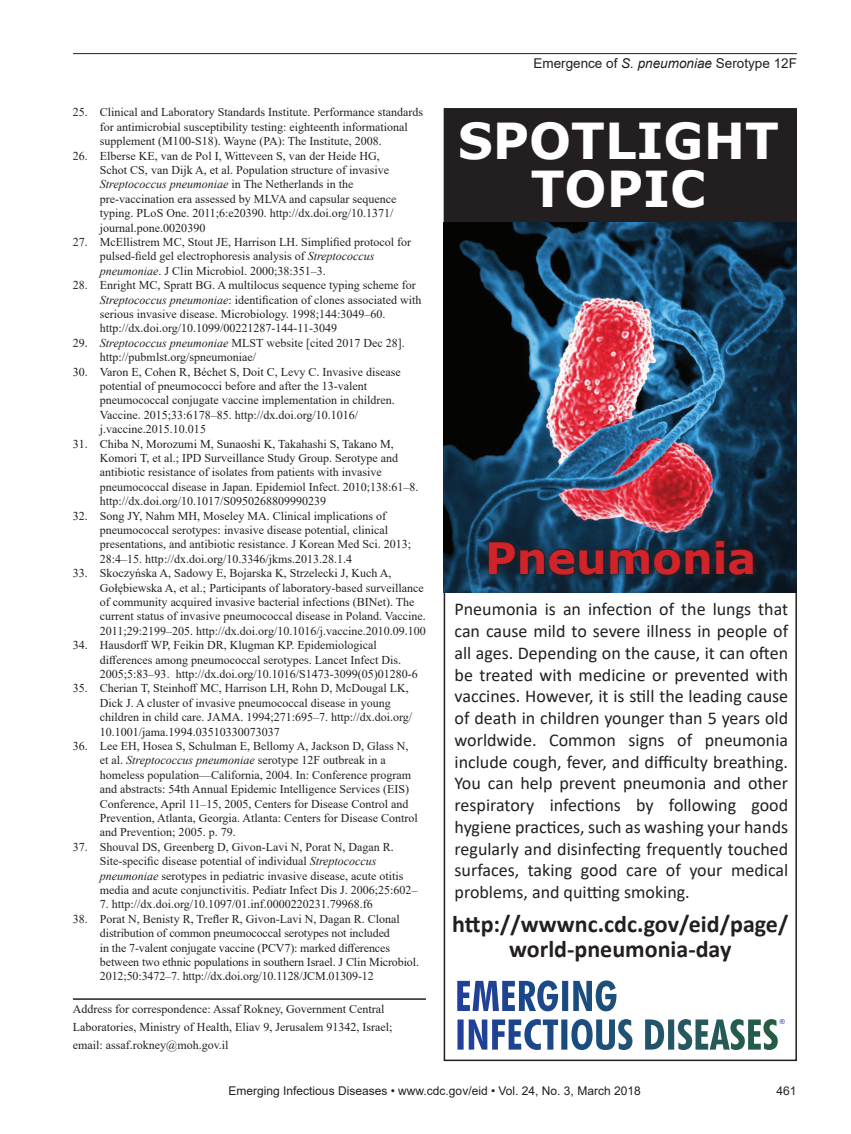
<style>
.page{position:relative;width:851px;height:1134px;background:#fff}
.page>*{position:absolute;margin:0;border:0;box-sizing:border-box;transform-origin:0 0}
.Bio{font:700 49.5px "Verdana";color:#fff}
.t1{font:700 43.05px "Verdana";color:#d1232a}
.t2{font:700 24px/25.8px "Calibri";color:#231f20;text-align:center}
.t3{font:18px/21.8px "Calibri";color:#231f20;text-align:justify}
.Running_Head{font:13.5px "Arial";color:#231f20}
.References{font:12px/14.4px "Times New Roman";color:#231f20}
.Correspondence{font:12px/18px "Times New Roman";color:#231f20}
.t4{font:12px "Arial";color:#231f20}
.t5{font:6.9px "Arial";color:#223f99}
.s1{font-style:italic}
</style>
<div class="page">
<hr style="left:73px;top:53px;width:723px;height:1px;background:#231f20">
<div style="left:444px;top:110px;width:352px;height:124px;background:#231f20"></div>
<hr style="left:73px;top:998px;width:353px;height:2px;background:#231f20">
<img style="left:443px;top:223px;width:353px;height:369px">
<svg style="left:484px;top:535px;width:276px;height:47px;background:#13324a"></svg>
<svg style="left:488px;top:540px;width:266px;height:35px;background:#1a2a37"></svg>
<svg style="left:457px;top:980px;width:320px;height:70px"></svg>
<p class="References" style="left:100px;top:105px;width:324px;text-indent:-27px">25. Clinical and Laboratory Standards Institute. Performance standards for antimicrobial susceptibility testing: eighteenth informational supplement (M100-S18). Wayne (PA): The Institute, 2008.</p>
<p class="References" style="left:100px;top:148px;width:298px;text-indent:-27px">26. Elberse KE, van de Pol I, Witteveen S, van der Heide HG, Schot CS, van Dijk A, et al. Population structure of invasive <span class="s1">Streptococcus pneumoniae</span> in The Netherlands in the pre-vaccination era assessed by MLVA and capsular sequence typing. PLoS One. 2011;6:e20390. http://dx.doi.org/10.1371/ journal.pone.0020390</p>
<p class="References" style="left:100px;top:234px;width:313px;text-indent:-27px">27. McEllistrem MC, Stout JE, Harrison LH. Simplified protocol for pulsed-field gel electrophoresis analysis of <span class="s1">Streptococcus pneumoniae</span>. J Clin Microbiol. 2000;38:351–3.</p>
<p class="References" style="left:100px;top:278px;width:323px;text-indent:-27px">28. Enright MC, Spratt BG. A multilocus sequence typing scheme for <span class="s1">Streptococcus pneumoniae</span>: identification of clones associated with serious invasive disease. Microbiology. 1998;144:3049–60. http://dx.doi.org/10.1099/00221287-144-11-3049</p>
<p class="References" style="left:100px;top:335px;width:306px;text-indent:-27px">29. <span class="s1">Streptococcus pneumoniae</span> MLST website [cited 2017 Dec 28]. http://pubmlst.org/spneumoniae/</p>
<p class="References" style="left:100px;top:364px;width:302px;text-indent:-27px">30. Varon E, Cohen R, Béchet S, Doit C, Levy C. Invasive disease potential of pneumococci before and after the 13-valent pneumococcal conjugate vaccine implementation in children.<br>Vaccine. 2015;33:6178–85. http://dx.doi.org/10.1016/ j.vaccine.2015.10.015</p>
<p class="References" style="left:100px;top:436px;width:320px;text-indent:-27px">31. Chiba N, Morozumi M, Sunaoshi K, Takahashi S, Takano M, Komori T, et al.; IPD Surveillance Study Group. Serotype and antibiotic resistance of isolates from patients with invasive pneumococcal disease in Japan. Epidemiol Infect. 2010;138:61–8. http://dx.doi.org/10.1017/S0950268809990239</p>
<p class="References" style="left:100px;top:508px;width:312px;text-indent:-27px">32. Song JY, Nahm MH, Moseley MA. Clinical implications of pneumococcal serotypes: invasive disease potential, clinical presentations, and antibiotic resistance. J Korean Med Sci. 2013; 28:4–15. http://dx.doi.org/10.3346/jkms.2013.28.1.4</p>
<p class="References" style="left:100px;top:566px;width:327px;text-indent:-27px">33. Skoczyńska A, Sadowy E, Bojarska K, Strzelecki J, Kuch A, Gołębiewska A, et al.; Participants of laboratory-based surveillance of community acquired invasive bacterial infections (BINet). The current status of invasive pneumococcal disease in Poland. Vaccine.<br>2011;29:2199–205. http://dx.doi.org/10.1016/j.vaccine.2010.09.100</p>
<p class="References" style="left:100px;top:638px;width:319px;text-indent:-27px">34. Hausdorff WP, Feikin DR, Klugman KP. Epidemiological differences among pneumococcal serotypes. Lancet Infect Dis.<br>2005;5:83–93. http://dx.doi.org/10.1016/S1473-3099(05)01280-6</p>
<p class="References" style="left:100px;top:681px;width:314px;text-indent:-27px">35. Cherian T, Steinhoff MC, Harrison LH, Rohn D, McDougal LK, Dick J. A cluster of invasive pneumococcal disease in young children in child care. JAMA. 1994;271:695–7. http://dx.doi.org/ 10.1001/jama.1994.03510330073037</p>
<p class="References" style="left:100px;top:738px;width:319px;text-indent:-27px">36. Lee EH, Hosea S, Schulman E, Bellomy A, Jackson D, Glass N, et al. <span class="s1">Streptococcus pneumoniae</span> serotype 12F outbreak in a homeless population—California, 2004. In: Conference program and abstracts: 54th Annual Epidemic Intelligence Services (EIS)<br>Conference, April 11–15, 2005, Centers for Disease Control and Prevention, Atlanta, Georgia. Atlanta: Centers for Disease Control and Prevention; 2005. p. 79.</p>
<p class="References" style="left:100px;top:839px;width:319px;text-indent:-27px">37. Shouval DS, Greenberg D, Givon-Lavi N, Porat N, Dagan R.<br>Site-specific disease potential of individual <span class="s1">Streptococcus pneumoniae</span> serotypes in pediatric invasive disease, acute otitis media and acute conjunctivitis. Pediatr Infect Dis J. 2006;25:602–</p>
<p class="References" style="left:100px;top:897px;width:274px">7. http://dx.doi.org/10.1097/01.inf.0000220231.79968.f6</p>
<p class="References" style="left:100px;top:911px;width:320px;text-indent:-27px">38. Porat N, Benisty R, Trefler R, Givon-Lavi N, Dagan R. Clonal distribution of common pneumococcal serotypes not included<br>in the 7-valent conjugate vaccine (PCV7): marked differences between two ethnic populations in southern Israel. J Clin Microbiol.<br>2012;50:3472–7. http://dx.doi.org/10.1128/JCM.01309-12</p>
<p class="Correspondence" style="left:73px;top:1000px;width:321px">Address for correspondence: Assaf Rokney, Government Central<br>Laboratories, Ministry of Health, Eliav 9, Jerusalem 91342, Israel; email: assaf.rokney@moh.gov.il</p>
<p class="Running_Head" style="left:533px;top:54px;width:265px">Emergence of <span class="s1">S. pneumoniae</span> Serotype 12F</p>
<p class="Bio" style="left:457px;top:106px;width:323px">SPOTLIGHT</p>
<p class="Bio" style="left:531px;top:154px;width:176px">TOPIC</p>
<p class="t1" style="left:485px;top:527px;width:273px">Pneumonia</p>
<p class="t3" style="left:454px;top:598px;width:335px">Pneumonia is an infection of the lungs that can cause mild to severe illness in people of all ages. Depending on the cause, it can often be treated with medicine or prevented with vaccines. However, it is still the leading cause of death in children younger than 5 years old worldwide. Common signs of pneumonia include cough, fever, and difficulty breathing.<br>You can help prevent pneumonia and other respiratory infections by following good hygiene practices, such as washing your hands regularly and disinfecting frequently touched surfaces, taking good care of your medical problems, and quitting smoking.</p>
<p class="t2" style="left:452px;top:911px;width:337px">http://wwwnc.cdc.gov/eid/page/ world-pneumonia-day</p>
<p class="t5" style="left:779px;top:1017px;width:7px">®</p>
<p class="t4" style="left:228px;top:1083px;width:413px">Emerging Infectious Diseases • www.cdc.gov/eid • Vol. 24, No. 3, March 2018</p>
<p class="t4" style="left:776px;top:1083px;width:22px">461</p>
</div>
